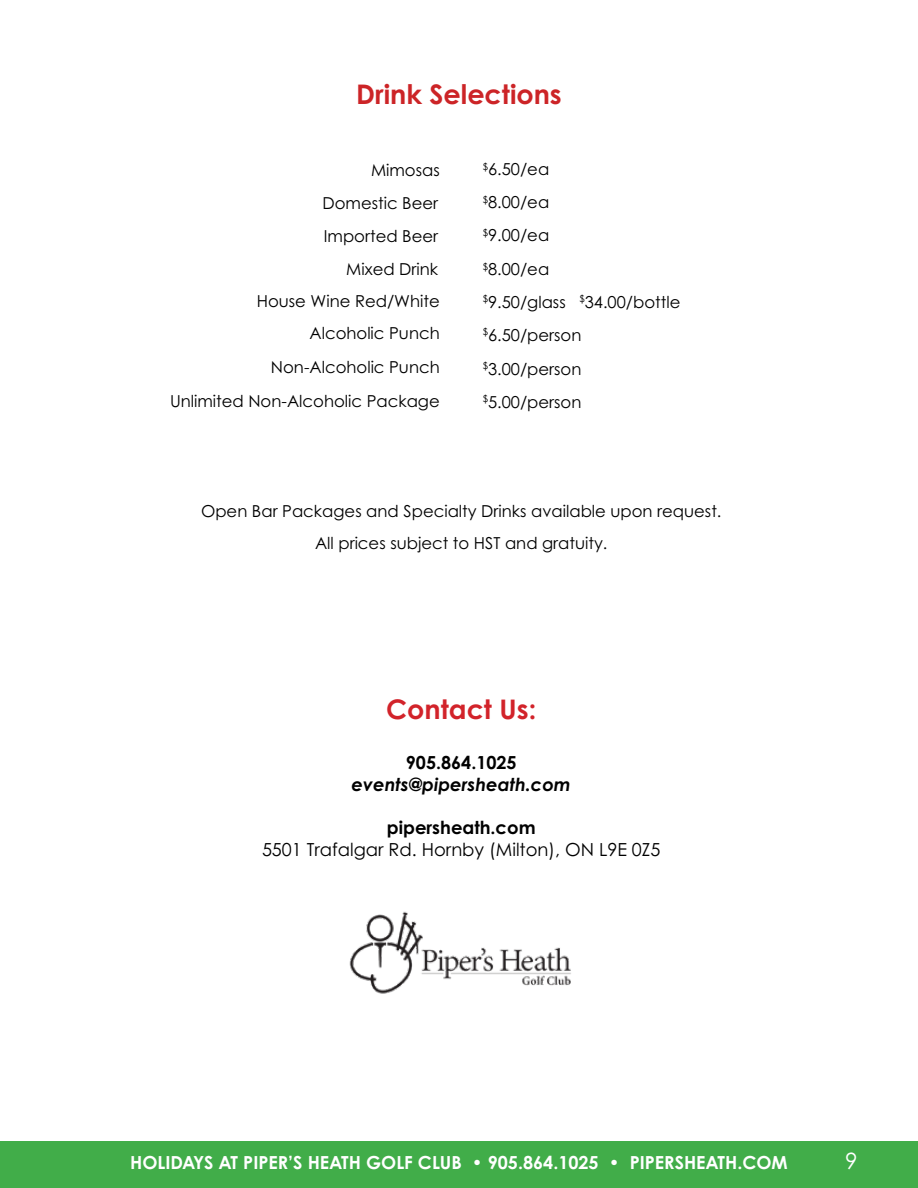
<style>
.page{position:relative;width:918px;height:1188px;background:#fff}
.page>*{position:absolute;margin:0;border:0;box-sizing:border-box;transform-origin:0 0}
.t1{font:700 27px "Century Gothic Pro";color:#cc2427}
.t2{font:700 27px "Century Gothic Pro";color:#d2232a}
.t3{font:22.5px "Century Gothic Pro";color:#fff}
.t4{font:700 18px "Century Gothic Pro";color:#fff}
.t5{font:18px "Century Gothic Pro";color:#000}
.t6{font:700 18px "Century Gothic Pro";color:#000}
.t7{font:italic 700 18px "Century Gothic Pro";color:#000}
.t8{font:16.5px/33.2px "Century Gothic Pro";color:#000;text-align:right}
</style>
<div class="page">
<div style="left:0;top:1142px;width:918px;height:46px;background:#41ad49"></div>
<img style="left:349px;top:911px;width:222px;height:83px">
<h1 class="t1" style="left:356px;top:77px;width:207px">Drink Selections</h1>
<p class="t8" style="left:257px;top:153px;width:185px;line-height:32.5px">Mimosas<br>Domestic Beer<br>Imported Beer<br>Mixed Drink<br>House Wine Red/White<br>Alcoholic Punch</p>
<p class="t8" style="left:170px;top:349px;width:271px;line-height:34px">Non-Alcoholic Punch<br>Unlimited Non-Alcoholic Package</p>
<p class="t8" style="left:483px;top:153px;width:199px;text-align:left"><sup>$</sup>6.50/ea<br><sup>$</sup>8.00/ea<br><sup>$</sup>9.00/ea<br><sup>$</sup>8.00/ea<br><sup>$</sup>9.50/glass <sup>$</sup>34.00/bottle <sup>$</sup>6.50/person <sup>$</sup>3.00/person <sup>$</sup>5.00/person</p>
<p class="t8" style="left:201px;top:495px;width:522px;line-height:32.2px;text-align:center">Open Bar Packages and Specialty Drinks available upon request.<br>All prices subject to HST and gratuity.</p>
<h1 class="t2" style="left:386px;top:692px;width:152px">Contact Us:</h1>
<p class="t6" style="left:406px;top:752px;width:112px">905.864.1025</p>
<p class="t7" style="left:352px;top:773px;width:221px">events@pipersheath.com</p>
<p class="t6" style="left:387px;top:816px;width:150px">pipersheath.com</p>
<p class="t5" style="left:262px;top:838px;width:400px">5501 Trafalgar Rd. Hornby (Milton), ON L9E 0Z5</p>
<p class="t4" style="left:130px;top:1151px;width:659px">HOLIDAYS AT PIPER’S HEATH GOLF CLUB • 905.864.1025 • PIPERSHEATH.COM</p>
<h2 class="t3" style="left:845px;top:1147px;width:14px">9</h2>
</div>
